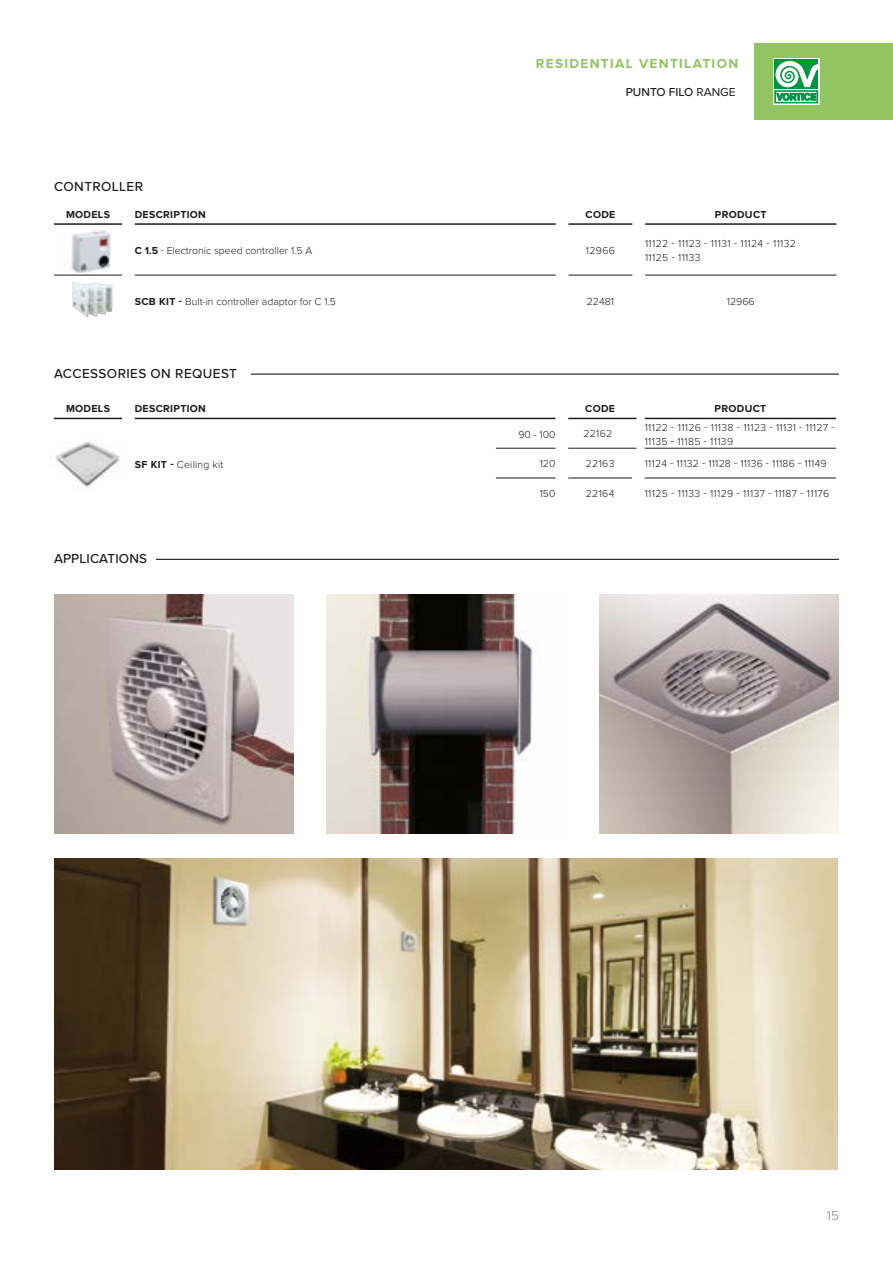
<style>
.page{position:relative;width:893px;height:1263px;background:#fff}
.page>*{position:absolute;margin:0;border:0;box-sizing:border-box;transform-origin:0 0}
.t1{font:500 13.5px "Proxima Nova";letter-spacing:.03em;color:#1d1d1b}
.t2{font:700 13.5px "Proxima Nova";letter-spacing:.1em;color:#93c462}
.t3{font:500 13.5px "Proxima Nova";letter-spacing:.01em;color:#1d1d1b}
.t4{font:300 13.5px "Proxima Nova";color:#878787}
.t5{font:500 12px "Proxima Nova";color:#1d1d1b}
.t6{font:300 10.5px/13.5px "Proxima Nova";color:#1d1d1b}
.t7{font:700 10.5px "Proxima Nova";letter-spacing:.03em;color:#1d1d1b}
.t8{font:300 10.5px "Proxima Nova";letter-spacing:.02em;color:#1d1d1b}
.s1{font-weight:400}
.s2{font-weight:700}
</style>
<div class="page">
<div style="left:754px;top:43px;width:139px;height:77px;background:#93c462"></div>
<svg style="left:773px;top:58px;width:47px;height:47px"></svg>
<div style="left:774px;top:60px;width:44px;height:29px;background:#009641"></div>
<svg style="left:774px;top:61px;width:44px;height:42px"></svg>
<hr style="left:54px;top:275px;width:68px;height:1px;background:#1d1d1b">
<hr style="left:135px;top:275px;width:421px;height:1px;background:#1d1d1b">
<hr style="left:568px;top:275px;width:64px;height:1px;background:#1d1d1b">
<hr style="left:645px;top:275px;width:191px;height:1px;background:#1d1d1b">
<hr style="left:54px;top:223px;width:68px;height:2px;background:#1d1d1b">
<hr style="left:135px;top:223px;width:421px;height:2px;background:#1d1d1b">
<hr style="left:568px;top:223px;width:64px;height:2px;background:#1d1d1b">
<hr style="left:645px;top:223px;width:191px;height:2px;background:#1d1d1b">
<img style="left:71px;top:229px;width:40px;height:43px">
<img style="left:72px;top:282px;width:41px;height:36px">
<img style="left:327px;top:594px;width:208px;height:240px">
<img style="left:54px;top:594px;width:239px;height:239px">
<img style="left:599px;top:594px;width:240px;height:240px">
<img style="left:54px;top:859px;width:784px;height:311px">
<hr style="left:496px;top:448px;width:59px;height:1px;background:#1d1d1b">
<hr style="left:568px;top:448px;width:68px;height:1px;background:#1d1d1b">
<hr style="left:645px;top:448px;width:191px;height:1px;background:#1d1d1b">
<hr style="left:496px;top:478px;width:59px;height:1px;background:#1d1d1b">
<hr style="left:568px;top:478px;width:64px;height:1px;background:#1d1d1b">
<hr style="left:645px;top:478px;width:191px;height:1px;background:#1d1d1b">
<hr style="left:54px;top:418px;width:68px;height:1px;background:#1d1d1b">
<hr style="left:568px;top:418px;width:68px;height:1px;background:#1d1d1b">
<hr style="left:645px;top:418px;width:191px;height:1px;background:#1d1d1b">
<hr style="left:135px;top:418px;width:361px;height:1px;background:#1d1d1b">
<hr style="left:496px;top:418px;width:59px;height:1px;background:#1d1d1b">
<img style="left:55px;top:441px;width:65px;height:47px">
<hr style="left:251px;top:373px;width:588px;height:2px;background:#1d1d1b">
<hr style="left:156px;top:559px;width:683px;height:1px;background:#1d1d1b">
<p class="t2" style="left:536px;top:56px;width:204px">RESIDENTIAL VENTILATION</p>
<p class="t1" style="left:54px;top:179px;width:91px">CONTROLLER</p>
<p class="t5" style="left:626px;top:85px;width:111px">PUNTO FILO <span class="s1">RANGE</span></p>
<p class="t7" style="left:66px;top:208px;width:46px">MODELS</p>
<p class="t7" style="left:135px;top:208px;width:73px">DESCRIPTION</p>
<p class="t7" style="left:585px;top:208px;width:31px">CODE</p>
<p class="t7" style="left:715px;top:208px;width:53px">PRODUCT</p>
<p class="t6" style="left:135px;top:244px;width:179px"><span class="s2">C 1.5</span> - Electronic speed controller 1.5 A</p>
<p class="t6" style="left:586px;top:244px;width:31px">12966</p>
<p class="t6" style="left:645px;top:237px;width:152px">11122 - 11123 - 11131 - 11124 - 11132<br>11125 - 11133</p>
<p class="t6" style="left:135px;top:295px;width:203px"><span class="s2">SCB KIT -</span> Bult-in controller adaptor for C 1.5</p>
<p class="t6" style="left:587px;top:295px;width:29px">22481</p>
<p class="t6" style="left:727px;top:295px;width:29px">12966</p>
<p class="t1" style="left:54px;top:366px;width:184px">ACCESSORIES ON REQUEST</p>
<p class="t7" style="left:66px;top:403px;width:46px">MODELS</p>
<p class="t7" style="left:135px;top:403px;width:73px">DESCRIPTION</p>
<p class="t7" style="left:585px;top:403px;width:31px">CODE</p>
<p class="t7" style="left:714px;top:403px;width:53px">PRODUCT</p>
<p class="t8" style="left:135px;top:458px;width:90px"><span class="s2">SF KIT -</span> Ceiling kit</p>
<p class="t3" style="left:54px;top:551px;width:95px">APPLICATIONS</p>
<p class="t6" style="left:518px;top:428px;width:39px">90 - 100</p>
<p class="t6" style="left:583px;top:427px;width:30px">22162</p>
<p class="t6" style="left:645px;top:421px;width:191px">11122 - 11126 - 11138 - 11123 - 11131 - 11127 -<br>11135 - 11185 - 11139</p>
<p class="t6" style="left:540px;top:457px;width:17px">120</p>
<p class="t6" style="left:586px;top:457px;width:30px">22163</p>
<p class="t6" style="left:645px;top:457px;width:183px">11124 - 11132 - 11128 - 11136 - 11186 - 11149</p>
<p class="t6" style="left:540px;top:487px;width:17px">150</p>
<p class="t6" style="left:586px;top:487px;width:30px">22164</p>
<p class="t6" style="left:645px;top:487px;width:186px">11125 - 11133 - 11129 - 11137 - 11187 - 11176</p>
<p class="t4" style="left:827px;top:1207px;width:14px">15</p>
</div>
